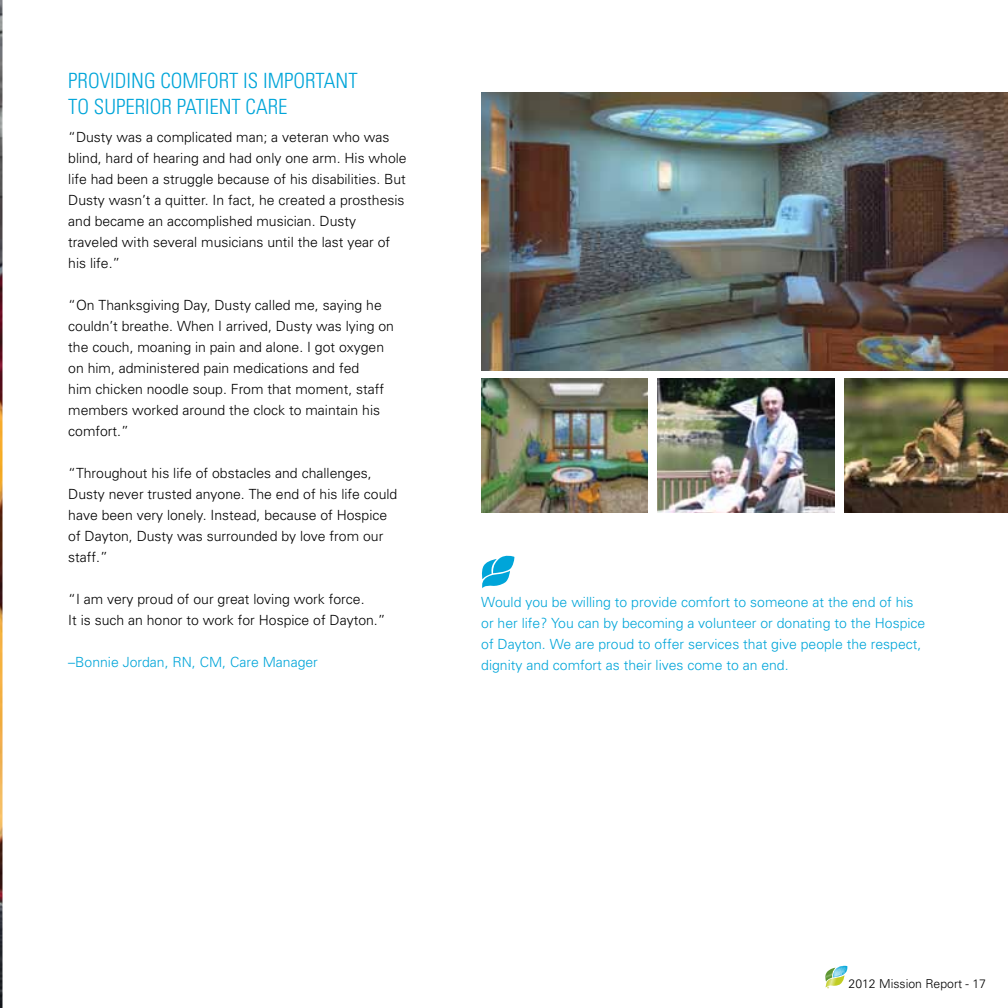
<style>
.page{position:relative;width:1008px;height:1008px;background:#fff}
.page>*{position:absolute;margin:0;border:0;box-sizing:border-box;transform-origin:0 0}
.t1{font:300 condensed 21px "Univers";color:#00a5d9}
.t2{font:300 14px/21px "Univers";color:#000}
.t3{font:300 14px/21px "Univers";color:#00a5d9}
.t4{font:300 12.25px "Univers";color:#000}
</style>
<div class="page">
<img style="left:0;top:0;width:3px;height:1008px">
<img style="left:481px;top:93px;width:527px;height:277px">
<img style="left:481px;top:379px;width:167px;height:134px">
<img style="left:658px;top:379px;width:176px;height:134px">
<img style="left:844px;top:379px;width:164px;height:134px">
<svg style="left:825px;top:966px;width:22px;height:22px"></svg>
<svg style="left:481px;top:555px;width:34px;height:33px"></svg>
<h1 class="t1" style="left:68px;top:68px;width:11px">PROVIDING</h1>
<h1 class="t1" style="left:160px;top:68px;width:23px">COMFORT</h1>
<h1 class="t1" style="left:243px;top:68px;width:62px">IS IMPORTANT</h1>
<h1 class="t1" style="left:68px;top:94px;width:67px">TO SUPERIOR</h1>
<h1 class="t1" style="left:177px;top:94px;width:10px">PATIENT</h1>
<h1 class="t1" style="left:246px;top:94px;width:22px">CARE</h1>
<p class="t2" style="left:68px;top:127px;width:340px">“Dusty was a complicated man; a veteran who was blind, hard of hearing and had only one arm. His whole life had been a struggle because of his disabilities. But Dusty wasn’t a quitter. In fact, he created a prosthesis and became an accomplished musician. Dusty traveled with several musicians until the last year of his life.”</p>
<p class="t2" style="left:68px;top:295px;width:327px">“On Thanksgiving Day, Dusty called me, saying he couldn’t breathe. When I arrived, Dusty was lying on the couch, moaning in pain and alone. I got oxygen on him, administered pain medications and fed<br>him chicken noodle soup. From that moment, staff members worked around the clock to maintain his comfort.”</p>
<p class="t2" style="left:68px;top:463px;width:331px">“Throughout his life of obstacles and challenges, Dusty never trusted anyone. The end of his life could have been very lonely. Instead, because of Hospice of Dayton, Dusty was surrounded by love from our staff.”</p>
<p class="t2" style="left:68px;top:589px;width:319px">“I am very proud of our great loving work force.<br>It is such an honor to work for Hospice of Dayton.”</p>
<p class="t3" style="left:68px;top:652px;width:251px">–Bonnie Jordan, RN, CM, Care Manager</p>
<p class="t3" style="left:481px;top:592px;width:446px">Would you be willing to provide comfort to someone at the end of his or her life? You can by becoming a volunteer or donating to the Hospice of Dayton. We are proud to offer services that give people the respect, dignity and comfort as their lives come to an end.</p>
<p class="t4" style="left:849px;top:977px;width:139px">2012 Mission Report - 17</p>
</div>
